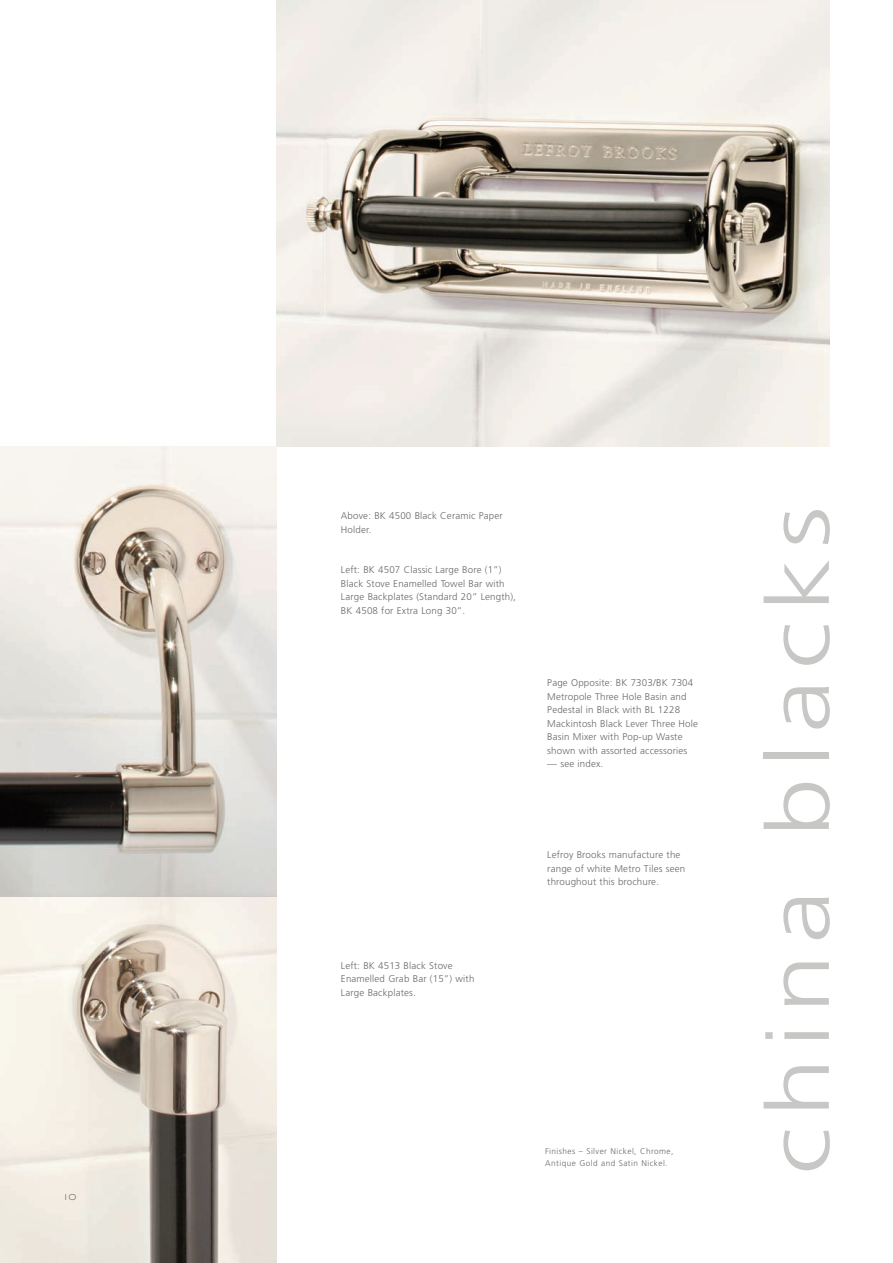
<style>
.page{position:relative;width:893px;height:1263px;background:#fff}
.page>*{position:absolute;margin:0;border:0;box-sizing:border-box;transform-origin:0 0}
.t1{font:300 87px "Frutiger";letter-spacing:.1em;color:#c7c8c6;scale:1.22 1}
.t2{font:300 9.75px/13.5px "Frutiger";letter-spacing:.015em;color:#666b65}
.t3{font:300 9px "AT Sackers Gothic";color:#666b65}
.t4{font:300 8.25px/12px "Frutiger";letter-spacing:.055em;color:#666b65}
</style>
<div class="page">
<img style="left:276px;top:0;width:553px;height:446px">
<img style="left:0;top:446px;width:276px;height:451px">
<svg style="left:0;top:897px;width:276px;height:366px;background:#d6d0c6"></svg>
<p class="t3" style="left:63px;top:1193px;width:15px">10</p>
<p class="t2" style="left:341px;top:510px;width:163px">Above: BK 4500 Black Ceramic Paper<br>Holder.</p>
<p class="t2" style="left:341px;top:564px;width:177px">Left: BK 4507 Classic Large Bore (1”)<br>Black Stove Enamelled Towel Bar with Large Backplates (Standard 20” Length), BK 4508 for Extra Long 30”.</p>
<p class="t2" style="left:547px;top:677px;width:152px">Page Opposite: BK 7303/BK 7304<br>Metropole Three Hole Basin and<br>Pedestal in Black with BL 1228<br>Mackintosh Black Lever Three Hole<br>Basin Mixer with Pop-up Waste shown with assorted accessories</p>
<p class="t2" style="left:547px;top:758px;width:57px">— see index.</p>
<p class="t2" style="left:341px;top:959px;width:135px">Left: BK 4513 Black Stove<br>Enamelled Grab Bar (15”) with<br>Large Backplates.</p>
<p class="t2" style="left:547px;top:849px;width:139px">Lefroy Brooks manufacture the range of white Metro Tiles seen throughout this brochure.</p>
<p class="t4" style="left:545px;top:1146px;width:130px">Finishes – Silver Nickel, Chrome,<br>Antique Gold and Satin Nickel.</p>
<h1 class="t1" style="left:764px;top:1175px;width:549px;rotate:-90deg">china blacks</h1>
</div>
